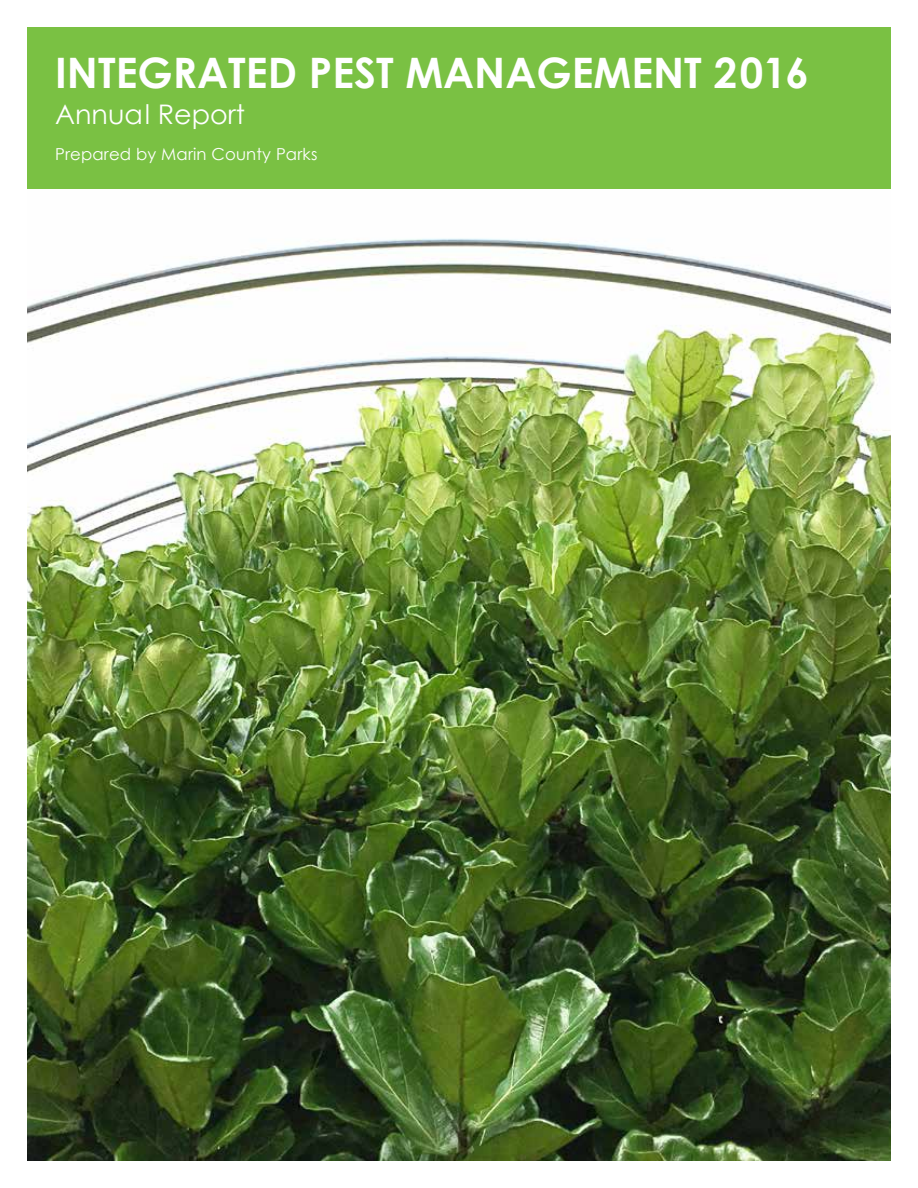
<style>
.page{position:relative;width:918px;height:1188px;background:#fff}
.page>*{position:absolute;margin:0;border:0;box-sizing:border-box;transform-origin:0 0}
.t1{font:700 42px "Century Gothic";color:#fff}
.t2{font:27px "Century Gothic";color:#fff}
.t3{font:16.5px "Century Gothic";letter-spacing:.01em;color:#fff}
</style>
<div class="page">
<img style="left:27px;top:238px;width:864px;height:923px">
<div style="left:27px;top:27px;width:864px;height:162px;background:#7ac143"></div>
<p class="t1" style="left:55px;top:46px;width:755px">INTEGRATED PEST MANAGEMENT 2016</p>
<p class="t2" style="left:55px;top:98px;width:191px">Annual Report</p>
<p class="t3" style="left:55px;top:144px;width:264px">Prepared by Marin County Parks</p>
</div>
